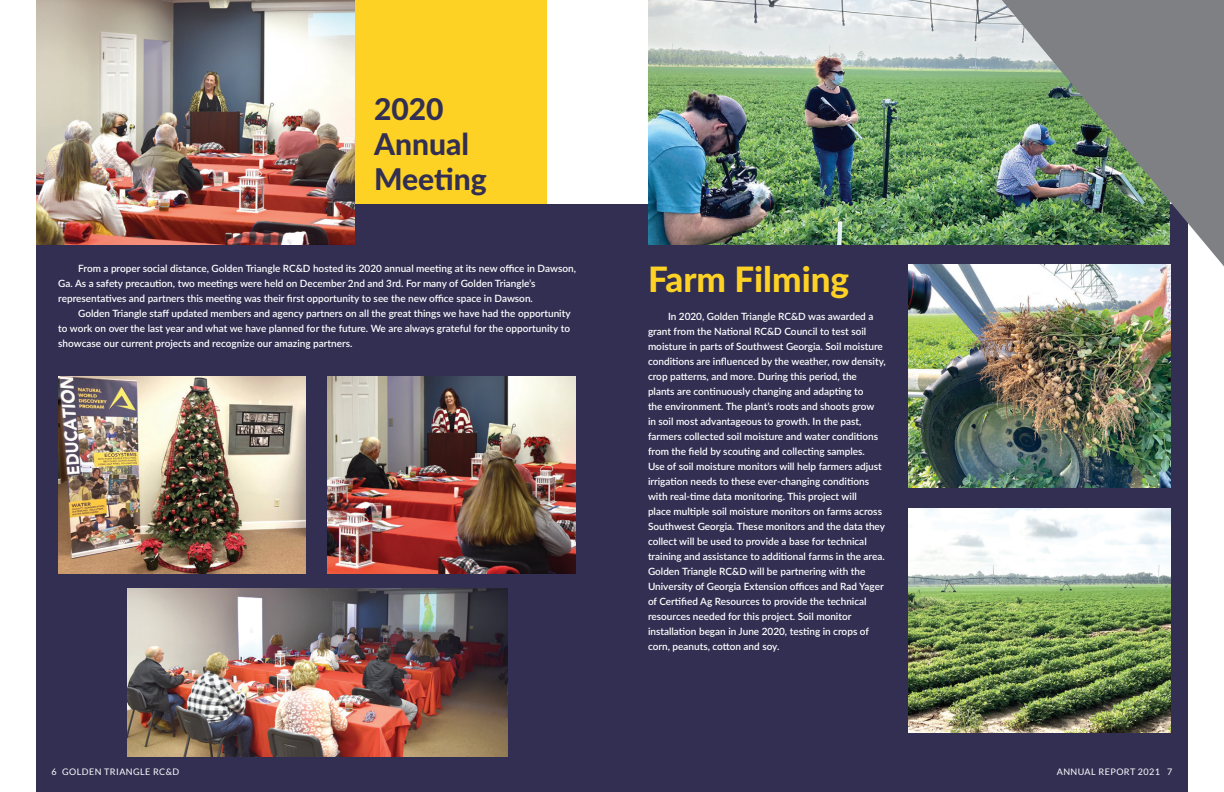
<style>
.page{position:relative;width:1224px;height:792px;background:#fff}
.page>*{position:absolute;margin:0;border:0;box-sizing:border-box;transform-origin:0 0}
.quote{font:800 35px "Lato";color:#fed224}
.Title_Page{font:800 30px "Lato";color:#322f52}
.text__bold-w{font:600 10px/15px "Lato";color:#fff}
.title_page{font:9px "Lato";letter-spacing:.05em;color:#fff}
</style>
<div class="page">
<div style="left:353px;top:0;width:194px;height:204px;background:#fed224"></div>
<div style="left:36px;top:204px;width:1152px;height:588px;background:#322f52"></div>
<img style="left:36px;top:0;width:318px;height:245px">
<img style="left:58px;top:376px;width:248px;height:197px">
<img style="left:328px;top:376px;width:248px;height:197px">
<img style="left:648px;top:0;width:354px;height:245px">
<img style="left:908px;top:264px;width:263px;height:224px">
<img style="left:908px;top:508px;width:263px;height:224px">
<img style="left:1002px;top:0;width:222px;height:266px">
<img style="left:127px;top:588px;width:380px;height:169px">
<p class="Title_Page" style="left:374px;top:87px;width:71px">2020</p>
<p class="Title_Page" style="left:374px;top:122px;width:97px">Annual</p>
<p class="Title_Page" style="left:374px;top:157px;width:114px">Meeting</p>
<p class="text__bold-w" style="left:58px;top:260px;width:519px;text-indent:20px">From a proper social distance, Golden Triangle RC&amp;D hosted its 2020 annual meeting at its new office in Dawson,<br>Ga. As a safety precaution, two meetings were held on December 2nd and 3rd. For many of Golden Triangle’s representatives and partners this meeting was their first opportunity to see the new office space in Dawson.</p>
<p class="text__bold-w" style="left:58px;top:305px;width:514px;text-align:justify;text-indent:20px">Golden Triangle staff updated members and agency partners on all the great things we have had the opportunity to work on over the last year and what we have planned for the future. We are always grateful for the opportunity to showcase our current projects and recognize our amazing partners.</p>
<p class="quote" style="left:648px;top:253px;width:203px">Farm Filming</p>
<p class="text__bold-w" style="left:648px;top:308px;width:239px;text-indent:20px">In 2020, Golden Triangle RC&amp;D was awarded a grant from the National RC&amp;D Council to test soil moisture in parts of Southwest Georgia. Soil moisture conditions are influenced by the weather, row density, crop patterns, and more. During this period, the plants are continuously changing and adapting to<br>the environment. The plant’s roots and shoots grow<br>in soil most advantageous to growth. In the past, farmers collected soil moisture and water conditions from the field by scouting and collecting samples.<br>Use of soil moisture monitors will help farmers adjust irrigation needs to these ever-changing conditions with real-time data monitoring. This project will<br>place multiple soil moisture monitors on farms across Southwest Georgia. These monitors and the data they collect will be used to provide a base for technical training and assistance to additional farms in the area.<br>Golden Triangle RC&amp;D will be partnering with the University of Georgia Extension offices and Rad Yager of Certified Ag Resources to provide the technical resources needed for this project. Soil monitor installation began in June 2020, testing in crops of corn, peanuts, cotton and soy.</p>
<p class="title_page" style="left:52px;top:767px;width:129px">6 GOLDEN TRIANGLE RC&amp;D</p>
<p class="title_page" style="left:1057px;top:767px;width:117px">ANNUAL REPORT 2021 7</p>
</div>
